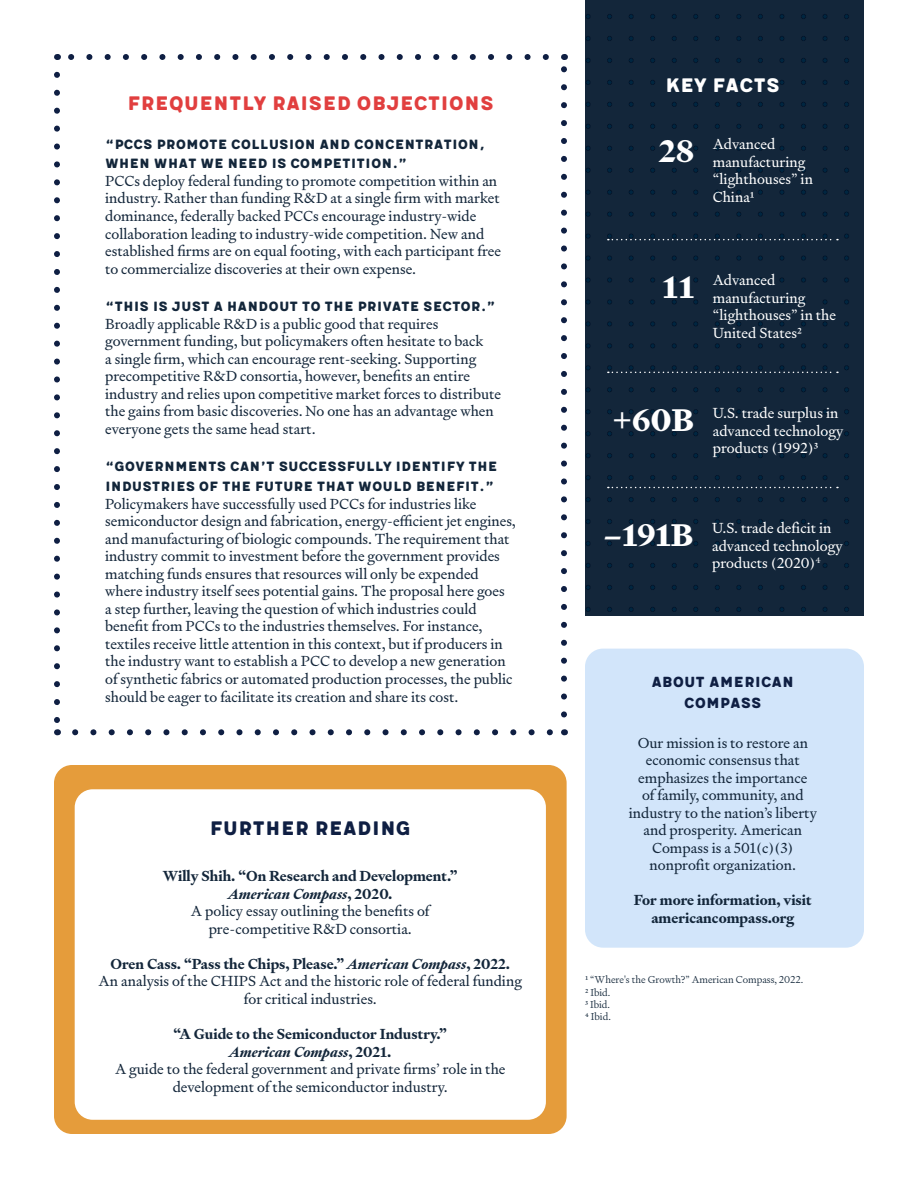
<style>
.page{position:relative;width:918px;height:1188px;background:#fff}
.page>*{position:absolute;margin:0;border:0;box-sizing:border-box;transform-origin:0 0}
.t1{font:900 31.5px "Signifier";color:#fff}
.t2{font:24px "Meltow San 300";color:#e13f3f}
.t3{font:24px "Meltow San 300";color:#0f1f43}
.t4{font:24px "Meltow San 300";color:#fff}
.t5{font:18px/21.6px "Meltow San 300";color:#0f1f43;text-align:center}
.t6{font:16.5px/19.8px "Meltow San 300";color:#13263a}
.t7{font:14.7px/17.5px "Signifier";color:#13263a;text-align:center}
.t8{font:14.7px/17.5px "Signifier";color:#fff}
.t9{font:700 14.7px/17.5px "Signifier";color:#13263a;text-align:center}
.t10{font:300 10.2px/12.1px "Signifier";color:#122639}
.s1{font-weight:700}
.s2{font-weight:700;font-style:italic}
</style>
<div class="page">
<div style="left:54px;top:765px;width:513px;height:369px;background:#e59c3b;border-radius:18px"></div>
<div style="left:585px;top:0;width:279px;height:616px;background:#13263a"></div>
<div style="left:585px;top:649px;width:279px;height:299px;background:#d2e5fa;border-radius:18px"></div>
<div style="left:75px;top:789px;width:471px;height:331px;background:#fff;border-radius:18px"></div>
<svg style="left:54px;top:75px;width:6px;height:648px"></svg>
<svg style="left:75px;top:729px;width:478px;height:6px"></svg>
<svg style="left:561px;top:66px;width:6px;height:649px"></svg>
<svg style="left:68px;top:54px;width:478px;height:6px"></svg>
<svg style="left:608px;top:239px;width:230px;height:1px"></svg>
<svg style="left:608px;top:372px;width:230px;height:1px"></svg>
<svg style="left:608px;top:487px;width:230px;height:1px"></svg>
<h2 class="t2" style="left:127px;top:88px;width:368px">Frequently Raised Objections</h2>
<p class="t6" style="left:105px;top:134px;width:382px">“PCCs promote collusion and concentration, when what we need is competition.”</p>
<p class="t7" style="left:105px;top:172px;width:397px;text-align:left">PCCs deploy federal funding to promote competition within an industry. Rather than funding R&amp;D at a single firm with market dominance, federally backed PCCs encourage industry-wide collaboration leading to industry-wide competition. New and established firms are on equal footing, with each participant free to commercialize discoveries at their own expense.</p>
<p class="t6" style="left:105px;top:296px;width:392px">“This is just a handout to the private sector.”</p>
<p class="t7" style="left:105px;top:315px;width:398px;text-align:left">Broadly applicable R&amp;D is a public good that requires government funding, but policymakers often hesitate to back<br>a single firm, which can encourage rent-seeking. Supporting precompetitive R&amp;D consortia, however, benefits an entire industry and relies upon competitive market forces to distribute the gains from basic discoveries. No one has an advantage when everyone gets the same head start.</p>
<p class="t6" style="left:105px;top:457px;width:394px">“Governments can’t successfully identify the industries of the future that would benefit.”</p>
<p class="t7" style="left:105px;top:495px;width:412px;text-align:left">Policymakers have successfully used PCCs for industries like semiconductor design and fabrication, energy-efficient jet engines, and manufacturing of biologic compounds. The requirement that industry commit to investment before the government provides matching funds ensures that resources will only be expended where industry itself sees potential gains. The proposal here goes<br>a step further, leaving the question of which industries could benefit from PCCs to the industries themselves. For instance, textiles receive little attention in this context, but if producers in the industry want to establish a PCC to develop a new generation of synthetic fabrics or automated production processes, the public should be eager to facilitate its creation and share its cost.</p>
<h2 class="t3" style="left:210px;top:814px;width:203px">Further Reading</h2>
<p class="t7" style="left:163px;top:867px;width:296px"><span class="s1">Willy Shih. “On Research and Development.” </span><span class="s2">American Compass</span><span class="s1">, 2020.<br></span>A policy essay outlining the benefits of pre-competitive R&amp;D consortia.</p>
<p class="t7" style="left:99px;top:955px;width:425px"><span class="s1">Oren Cass. “Pass the Chips, Please.”</span> <span class="s2">American Compass</span><span class="s1">, 2022.<br></span>An analysis of the CHIPS Act and the historic role of federal funding for critical industries.</p>
<p class="t7" style="left:115px;top:1025px;width:392px"><span class="s1">“A Guide to the Semiconductor Industry.”<br></span><span class="s2">American Compass</span><span class="s1">, 2021.<br></span>A guide to the federal government and private firms’ role in the development of the semiconductor industry.</p>
<h2 class="t4" style="left:665px;top:70px;width:116px">Key Facts</h2>
<h1 class="t1" style="left:659px;top:131px;width:36px">28</h1>
<p class="t8" style="left:713px;top:135px;width:102px">Advanced manufacturing “lighthouses” in<br>China¹</p>
<h1 class="t1" style="left:662px;top:267px;width:33px">11</h1>
<p class="t8" style="left:713px;top:271px;width:125px">Advanced manufacturing “lighthouses” in the<br>United States²</p>
<h1 class="t1" style="left:613px;top:400px;width:83px">+60B</h1>
<p class="t8" style="left:713px;top:404px;width:132px">U.S. trade surplus in advanced technology products (1992)³</p>
<h1 class="t1" style="left:603px;top:515px;width:91px">–191B</h1>
<p class="t8" style="left:712px;top:519px;width:132px">U.S. trade deficit in advanced technology products (2020)<sup>4</sup></p>
<p class="t5" style="left:651px;top:671px;width:144px">About American<br>Compass</p>
<p class="t7" style="left:629px;top:734px;width:190px">Our mission is to restore an economic consensus that emphasizes the importance<br>of family, community, and industry to the nation’s liberty and prosperity. American<br>Compass is a 501(c)(3) nonprofit organization.</p>
<p class="t9" style="left:634px;top:892px;width:179px">For more information, visit americancompass.org</p>
<p class="t10" style="left:585px;top:974px;width:220px">1 “Where's the Growth?” American Compass, 2022.<br>2 Ibid.<br>3 Ibid.<br>4 Ibid.</p>
</div>
